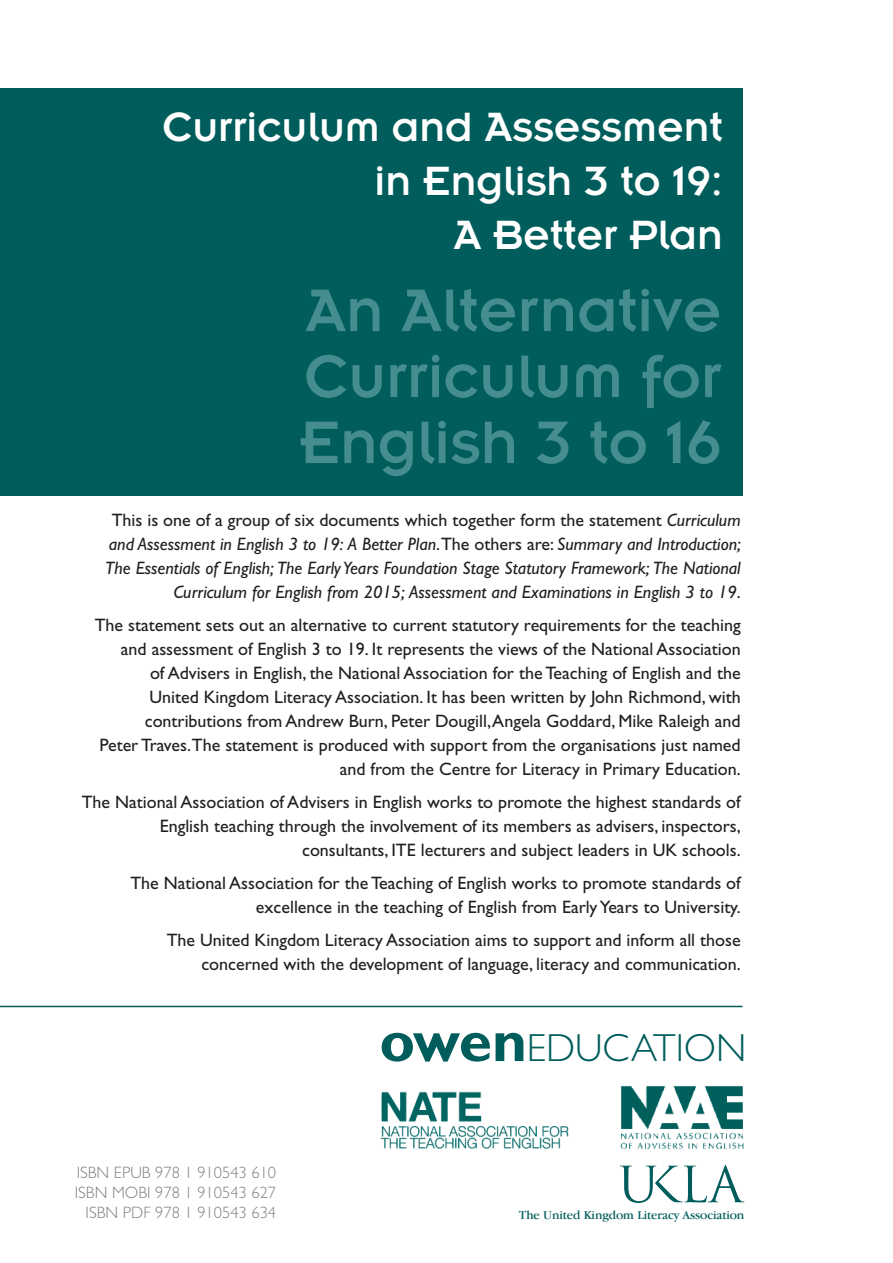
<style>
.page{position:relative;width:893px;height:1263px;background:#fff}
.page>*{position:absolute;margin:0;border:0;box-sizing:border-box;transform-origin:0 0}
.t1{font:66px/66px "Insignia";color:#458d8e;text-align:justify}
.t2{font:45px/54px "Insignia";color:#fff;text-align:right}
.t3{font:300 39.3px "Gill Sans";color:#005d5b}
.t4{font:18px/24px "Gill Sans";color:#231f20;text-align:right}
.t5{font:italic 18px/24px "Gill Sans";color:#231f20;text-align:right}
.t6{font:300 16.5px/20px "Gill Sans";color:#808285;text-align:right}
.t7{font:12.6px "Garamond IT Cby BT";letter-spacing:-.005em;color:#005d5b}
.s1{font-style:normal}
.s2{font-weight:700;font-size:60.15px}
</style>
<div class="page">
<img style="left:620px;top:1085px;width:124px;height:65px">
<img style="left:380px;top:1091px;width:189px;height:58px">
<div style="left:0;top:88px;width:742px;height:407px;background:#005d5b"></div>
<hr style="left:0;top:1006px;width:742px;height:1px;background:#005d5b">
<svg style="left:620px;top:1165px;width:124px;height:38px"></svg>
<h2 class="t2" style="left:162px;top:104px;width:562px">Curriculum and Assessment in English 3 to 19:<br>A Better Plan</h2>
<h1 class="t1" style="left:300px;top:284px;width:423px">An Alternative Curriculum for English 3 to 16</h1>
<p class="t5" style="left:105px;top:510px;width:637px"><span class="s1">This is one of a group of six documents which together form the statement</span> Curriculum and Assessment in English 3 to 19: A Better Plan<span class="s1">.The others are:</span> Summary and Introduction; The Essentials of English; The EarlyYears Foundation Stage Statutory Framework; The National Curriculum for English from 2015; Assessment and Examinations in English 3 to 19<span class="s1">.</span></p>
<p class="t4" style="left:95px;top:615px;width:647px">The statement sets out an alternative to current statutory requirements for the teaching and assessment of English 3 to 19. It represents the views of the National Association<br>of Advisers in English, the National Association for the Teaching of English and the<br>United Kingdom Literacy Association. It has been written by John Richmond, with contributions from Andrew Burn, Peter Dougill,Angela Goddard, Mike Raleigh and<br>Peter Traves.The statement is produced with support from the organisations just named and from the Centre for Literacy in Primary Education.</p>
<p class="t4" style="left:82px;top:792px;width:660px">The National Association of Advisers in English works to promote the highest standards of<br>English teaching through the involvement of its members as advisers, inspectors, consultants, ITE lecturers and subject leaders in UK schools.</p>
<p class="t4" style="left:130px;top:873px;width:612px">The National Association for the Teaching of English works to promote standards of excellence in the teaching of English from EarlyYears to University.</p>
<p class="t4" style="left:167px;top:930px;width:575px">The United Kingdom Literacy Association aims to support and inform all those concerned with the development of language, literacy and communication.</p>
<p class="t6" style="left:75px;top:1164px;width:203px">ISBN EPUB 978 1 910543 610<br>ISBN MOBI 978 1 910543 627<br>ISBN PDF 978 1 910543 634</p>
<h3 class="t3" style="left:379px;top:1033px;width:368px"><span class="s2">owen</span>EDUCATION</h3>
<p class="t7" style="left:519px;top:1210px;width:227px">The United Kingdom Literacy Association</p>
</div>
